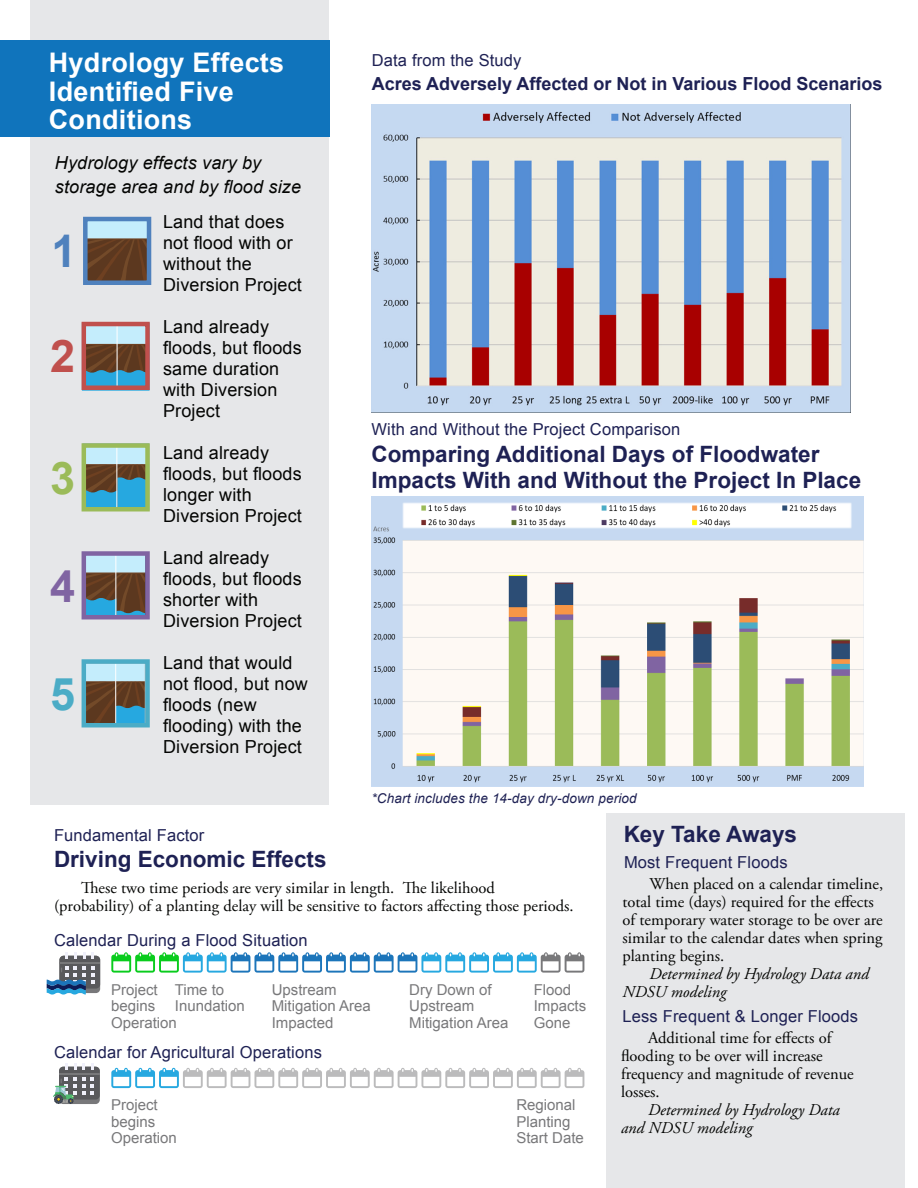
<style>
.page{position:relative;width:918px;height:1188px;background:#fff}
.page>*{position:absolute;margin:0;border:0;box-sizing:border-box;transform-origin:0 0}
.t1{font:700 45px "Arial";color:#c0504d}
.t2{font:700 45px "Arial";color:#4f81bd}
.t3{font:700 45px "Arial";color:#9bbb59}
.t4{font:700 45px "Arial";color:#8064a2}
.t5{font:700 45px "Arial";color:#4bacc6}
.t6{font:700 27px/28.5px "Arial";letter-spacing:.01em;color:#fff}
.t7{font:700 22.5px "Arial";color:#1e2154}
.t8{font:18px/21px "Arial";letter-spacing:.01em;color:#040503}
.t9{font:700 18px "Arial";color:#1e2154}
.t10{font:italic 18px "Arial";letter-spacing:.01em;color:#040503}
.t11{font:16.5px/18px "Adobe Garamond Pro";color:#040503}
.t12{font:16.5px "Arial";letter-spacing:.01em;color:#1e2154}
.t13{font:italic 16.5px/18px "Adobe Garamond Pro";color:#040503}
.t14{font:15px/16.5px "Arial";color:#78787a}
.t15{font:italic 13.5px "Arial";letter-spacing:.01em;color:#1e2154}
</style>
<div class="page">
<div style="left:31px;top:1px;width:298px;height:804px;background:#e6e7e9"></div>
<div style="left:606px;top:813px;width:298px;height:375px;background:#e6e7e9"></div>
<svg style="left:111px;top:952px;width:473px;height:21px"></svg>
<svg style="left:111px;top:1068px;width:473px;height:20px"></svg>
<div style="left:59px;top:956px;width:41px;height:37px;background:#78787a;border-radius:4px"></div>
<svg style="left:59px;top:956px;width:41px;height:33px"></svg>
<svg style="left:66px;top:952px;width:2px;height:7px"></svg>
<svg style="left:74px;top:952px;width:3px;height:7px"></svg>
<svg style="left:83px;top:952px;width:2px;height:7px"></svg>
<svg style="left:92px;top:952px;width:2px;height:7px"></svg>
<hr style="left:59px;top:962px;width:41px;height:1px;background:#78787a">
<svg style="left:47px;top:967px;width:47px;height:28px"></svg>
<div style="left:59px;top:1067px;width:41px;height:37px;background:#78787a;border-radius:4px"></div>
<div style="left:59px;top:1067px;width:41px;height:33px;background:#59595c;border-radius:4px"></div>
<svg style="left:65px;top:1063px;width:2px;height:7px"></svg>
<svg style="left:74px;top:1063px;width:2px;height:7px"></svg>
<svg style="left:83px;top:1063px;width:2px;height:7px"></svg>
<svg style="left:91px;top:1063px;width:3px;height:7px"></svg>
<hr style="left:59px;top:1073px;width:41px;height:1px;background:#78787a">
<svg style="left:91px;top:1078px;width:3px;height:17px"></svg>
<svg style="left:53px;top:1078px;width:32px;height:26px"></svg>
<div style="left:0;top:40px;width:330px;height:96px;background:#1074bc"></div>
<div style="left:85px;top:219px;width:64px;height:64px;background:#c4edfc"></div>
<svg style="left:88px;top:240px;width:58px;height:40px;background:#613b20"></svg>
<hr style="left:86px;top:238px;width:62px;height:2px;background:#6e4021">
<div style="left:83px;top:217px;width:68px;height:68px;border:4px solid #4f81bd"></div>
<div style="left:83px;top:324px;width:65px;height:66px;background:#c4edfc"></div>
<svg style="left:87px;top:344px;width:58px;height:41px;background:#4f6061"></svg>
<hr style="left:117px;top:324px;width:1px;height:66px;background:#fff">
<div style="left:82px;top:322px;width:68px;height:68px;border:4px solid #c0504d"></div>
<div style="left:84px;top:445px;width:64px;height:64px;background:#c4edfc"></div>
<hr style="left:85px;top:464px;width:62px;height:1px;background:#6e4021">
<svg style="left:87px;top:465px;width:58px;height:41px;background:#457382"></svg>
<hr style="left:116px;top:445px;width:1px;height:65px;background:#fff">
<div style="left:82px;top:443px;width:68px;height:68px;border:4px solid #9bbb59"></div>
<div style="left:83px;top:553px;width:64px;height:64px;background:#c4edfc"></div>
<svg style="left:87px;top:573px;width:58px;height:41px;background:#565248"></svg>
<hr style="left:115px;top:553px;width:1px;height:64px;background:#fff">
<div style="left:82px;top:551px;width:68px;height:68px;border:4px solid #8064a2"></div>
<div style="left:84px;top:663px;width:62px;height:62px;background:#c4edfc"></div>
<hr style="left:85px;top:681px;width:60px;height:1px;background:#6e4021">
<svg style="left:87px;top:682px;width:57px;height:40px;background:#565045"></svg>
<hr style="left:115px;top:663px;width:1px;height:62px;background:#fff">
<div style="left:82px;top:659px;width:68px;height:68px;border:4px solid #4bacc6"></div>
<img style="left:372px;top:104px;width:478px;height:309px">
<img style="left:372px;top:497px;width:492px;height:289px">
<p class="t6" style="left:49px;top:49px;width:237px">Hydrology Effects<br>Identified Five</p>
<p class="t6" style="left:49px;top:106px;width:145px">Conditions</p>
<p class="t10" style="left:55px;top:151px;width:208px">Hydrology effects vary by</p>
<p class="t10" style="left:55px;top:175px;width:248px">storage area and by flood size</p>
<p class="t2" style="left:52px;top:222px;width:27px">1</p>
<p class="t1" style="left:50px;top:327px;width:27px">2</p>
<p class="t3" style="left:50px;top:448px;width:27px">3</p>
<p class="t4" style="left:50px;top:556px;width:27px">4</p>
<p class="t5" style="left:50px;top:664px;width:27px">5</p>
<p class="t8" style="left:163px;top:211px;width:131px">Land that does not flood with or</p>
<p class="t8" style="left:163px;top:253px;width:90px">without the</p>
<p class="t8" style="left:163px;top:274px;width:140px">Diversion Project</p>
<p class="t8" style="left:163px;top:316px;width:140px">Land already floods, but floods same duration with Diversion<br>Project</p>
<p class="t8" style="left:163px;top:442px;width:140px">Land already floods, but floods longer with</p>
<p class="t8" style="left:163px;top:505px;width:140px">Diversion Project</p>
<p class="t8" style="left:163px;top:547px;width:140px">Land already floods, but floods shorter with</p>
<p class="t8" style="left:163px;top:610px;width:140px">Diversion Project</p>
<p class="t8" style="left:163px;top:652px;width:146px">Land that would not flood, but now floods (new</p>
<p class="t8" style="left:163px;top:715px;width:140px">flooding) with the</p>
<p class="t8" style="left:163px;top:736px;width:140px">Diversion Project</p>
<p class="t12" style="left:54px;top:824px;width:152px">Fundamental Factor</p>
<p class="t7" style="left:54px;top:845px;width:274px">Driving Economic Effects</p>
<p class="t12" style="left:372px;top:49px;width:151px">Data from the Study</p>
<p class="t9" style="left:372px;top:71px;width:512px">Acres Adversely Affected or Not in Various Flood Scenarios</p>
<p class="t12" style="left:372px;top:419px;width:310px">With and Without the Project Comparison</p>
<p class="t7" style="left:372px;top:439px;width:449px">Comparing Additional Days of Floodwater</p>
<p class="t7" style="left:372px;top:465px;width:491px">Impacts With and Without the Project In Place</p>
<p class="t15" style="left:372px;top:789px;width:267px">*Chart includes the 14-day dry-down period</p>
<p class="t7" style="left:624px;top:820px;width:175px">Key Take Aways</p>
<p class="t12" style="left:624px;top:851px;width:165px">Most Frequent Floods</p>
<p class="t11" style="left:81px;top:879px;width:415px">These two time periods are very similar in length. The likelihood</p>
<p class="t11" style="left:54px;top:897px;width:521px">(probability) of a planting delay will be sensitive to factors affecting those periods.</p>
<p class="t12" style="left:54px;top:929px;width:255px">Calendar During a Flood Situation</p>
<p class="t14" style="left:111px;top:981px;width:67px">Project begins<br>Operation</p>
<p class="t14" style="left:175px;top:982px;width:51px">Time to</p>
<p class="t14" style="left:175px;top:998px;width:72px">Inundation</p>
<p class="t14" style="left:272px;top:982px;width:101px">Upstream<br>Mitigation Area<br>Impacted</p>
<p class="t14" style="left:409px;top:982px;width:84px">Dry Down of<br>Upstream</p>
<p class="t14" style="left:409px;top:1015px;width:101px">Mitigation Area</p>
<p class="t12" style="left:54px;top:1042px;width:270px">Calendar for Agricultural Operations</p>
<p class="t14" style="left:534px;top:982px;width:54px">Flood<br>Impacts<br>Gone</p>
<p class="t14" style="left:111px;top:1097px;width:67px">Project begins<br>Operation</p>
<p class="t14" style="left:516px;top:1097px;width:69px">Regional<br>Planting<br>Start Date</p>
<p class="t11" style="left:622px;top:875px;width:262px;text-indent:27px">When placed on a calendar timeline, total time (days) required for the effects of temporary water storage to be over are similar to the calendar dates when spring planting begins.</p>
<p class="t13" style="left:622px;top:965px;width:248px;text-indent:27px">Determined by Hydrology Data and<br>NDSU modeling</p>
<p class="t11" style="left:621px;top:1030px;width:234px;text-indent:27px">Additional time for effects of flooding to be over will increase frequency and magnitude of revenue losses.</p>
<p class="t13" style="left:621px;top:1102px;width:220px;text-indent:27px">Determined by Hydrology Data and NDSU modeling</p>
<p class="t12" style="left:622px;top:1005px;width:237px">Less Frequent &amp; Longer Floods</p>
</div>
